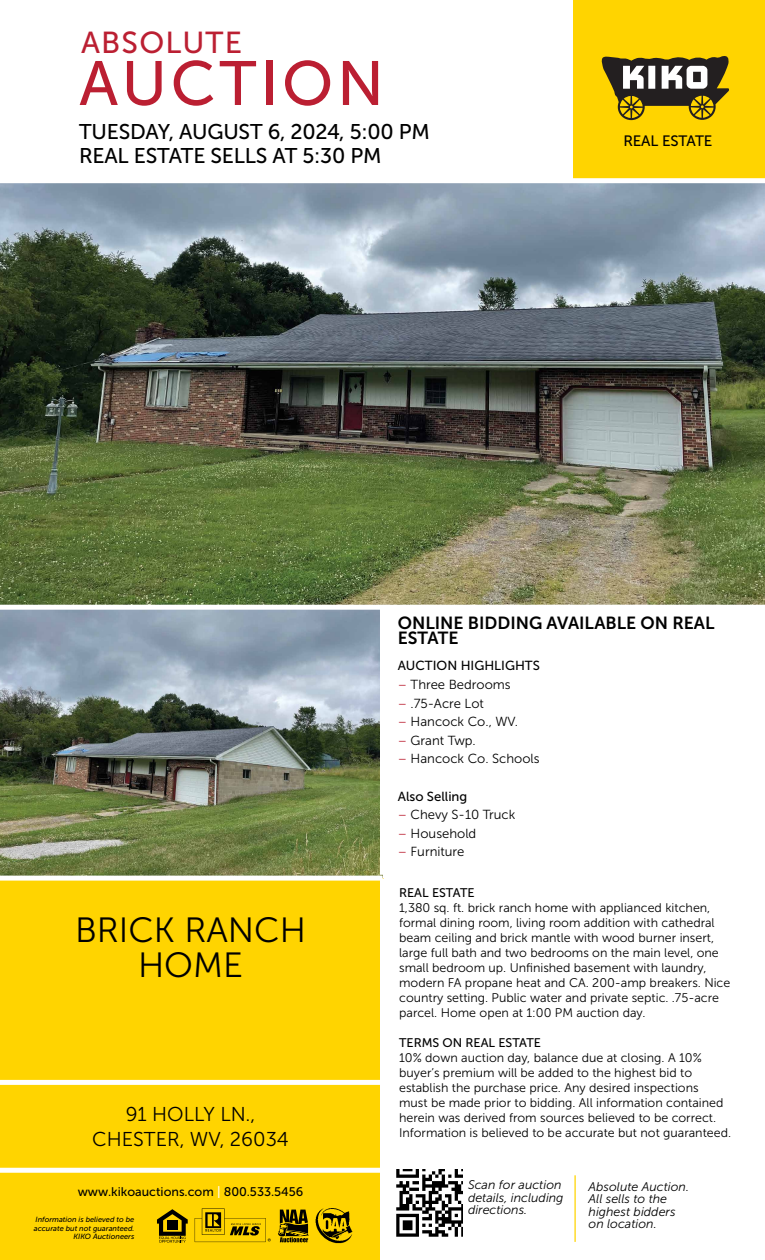
<style>
.page{position:relative;width:765px;height:1260px;background:#fff}
.page>*{position:absolute;margin:0;border:0;box-sizing:border-box;transform-origin:0 0}
.t1{font:62.38px "Museo Sans 500";letter-spacing:.06em;color:#bb1f32}
.t2{font:35px/35px "Museo Sans 300";color:#000;text-align:center}
.t3{font:30.25px "Museo Sans 500";letter-spacing:.04em;color:#bb1f32}
.t4{font:21.25px/23.8px "Museo Sans 500";letter-spacing:-.01em;color:#000}
.t5{font:20px/25px "Museo Sans 300";color:#000;text-align:center}
.t6{font:17.5px/15px "Museo Sans 700";color:#000}
.t7{font:15px "Museo Sans 500";letter-spacing:-.01em;color:#000}
.t8{font:13.12px "Museo Sans 300";color:#000}
.t9{font:13.12px "Museo Sans 500";color:#000}
.t10{font:12.5px/15px "Museo Sans 300";color:#000}
.t11{font:italic 12.5px/12.5px "Museo Sans 300";color:#000}
.t12{font:12.5px "Museo Sans 500";color:#000}
.t13{font:italic 7.5px/8.8px "Museo Sans 500";color:#000;text-align:right}
.s1{color:#fff}
.s2{color:#bb1f32}
</style>
<div class="page">
<img style="left:0;top:610px;width:382px;height:266px">
<img style="left:0;top:183px;width:765px;height:422px">
<div style="left:380px;top:608px;width:5px;height:267px;background:#fff"></div>
<div style="left:574px;top:0;width:191px;height:180px;background:#ffd400"></div>
<svg style="left:601px;top:56px;width:128px;height:64px"></svg>
<div style="left:0;top:178px;width:765px;height:5px;background:#fff"></div>
<div style="left:0;top:878px;width:384px;height:382px;background:#ffd400"></div>
<img style="left:396px;top:1170px;width:67px;height:67px">
<hr style="left:574px;top:1175px;width:2px;height:67px;background:#ffd400">
<div style="left:0;top:1168px;width:389px;height:5px;background:#fff"></div>
<div style="left:0;top:1080px;width:389px;height:5px;background:#fff"></div>
<svg style="left:278px;top:1210px;width:31px;height:32px"></svg>
<svg style="left:195px;top:1208px;width:76px;height:34px"></svg>
<svg style="left:157px;top:1209px;width:31px;height:34px"></svg>
<img style="left:316px;top:1208px;width:36px;height:36px">
<div style="left:0;top:876px;width:382px;height:5px;background:#fff"></div>
<div style="left:380px;top:878px;width:5px;height:382px;background:#fff"></div>
<h3 class="t3" style="left:81px;top:26px;width:163px">ABSOLUTE</h3>
<h1 class="t1" style="left:79px;top:49px;width:306px">AUCTION</h1>
<h3 class="t4" style="left:79px;top:120px;width:352px">TUESDAY, AUGUST 6, 2024, 5:00 PM<br>REAL ESTATE SELLS AT 5:30 PM</h3>
<p class="t7" style="left:623px;top:133px;width:91px">REAL ESTATE</p>
<h2 class="t2" style="left:75px;top:912px;width:233px">BRICK RANCH<br>HOME</h2>
<h3 class="t5" style="left:92px;top:1102px;width:198px">91 HOLLY LN.,<br>CHESTER, WV, 26034</h3>
<p class="t12" style="left:78px;top:1185px;width:227px">www.kikoauctions.com <span class="s1">|</span> 800.533.5456</p>
<p class="t13" style="left:34px;top:1215px;width:102px">Information is believed to be accurate but not guaranteed.<br>KIKO Auctioneers</p>
<h3 class="t6" style="left:398px;top:615px;width:318px">ONLINE BIDDING AVAILABLE ON REAL<br>ESTATE</h3>
<p class="t9" style="left:398px;top:659px;width:144px">AUCTION HIGHLIGHTS</p>
<p class="t8" style="left:398px;top:677px;width:114px"><span class="s2">–</span> Three Bedrooms</p>
<p class="t8" style="left:398px;top:696px;width:88px"><span class="s2">–</span> .75-Acre Lot</p>
<p class="t8" style="left:398px;top:715px;width:122px"><span class="s2">–</span> Hancock Co., WV.</p>
<p class="t8" style="left:398px;top:733px;width:80px"><span class="s2">–</span> Grant Twp.</p>
<p class="t8" style="left:398px;top:752px;width:143px"><span class="s2">–</span> Hancock Co. Schools</p>
<p class="t9" style="left:398px;top:789px;width:71px">Also Selling</p>
<p class="t8" style="left:398px;top:808px;width:119px"><span class="s2">–</span> Chevy S-10 Truck</p>
<p class="t8" style="left:398px;top:826px;width:80px"><span class="s2">–</span> Household</p>
<p class="t8" style="left:398px;top:845px;width:68px"><span class="s2">–</span> Furniture</p>
<p class="t12" style="left:399px;top:885px;width:77px">REAL ESTATE</p>
<p class="t10" style="left:399px;top:900px;width:333px">1,380 sq. ft. brick ranch home with applianced kitchen, formal dining room, living room addition with cathedral beam ceiling and brick mantle with wood burner insert, large full bath and two bedrooms on the main level, one small bedroom up. Unfinished basement with laundry, modern FA propane heat and CA. 200-amp breakers. Nice country setting. Public water and private septic. .75-acre parcel. Home open at 1:00 PM auction day.</p>
<p class="t12" style="left:399px;top:1035px;width:143px">TERMS ON REAL ESTATE</p>
<p class="t10" style="left:399px;top:1050px;width:334px">10% down auction day, balance due at closing. A 10% buyer’s premium will be added to the highest bid to establish the purchase price. Any desired inspections<br>must be made prior to bidding. All information contained herein was derived from sources believed to be correct.<br>Information is believed to be accurate but not guaranteed.</p>
<p class="t11" style="left:468px;top:1179px;width:97px">Scan for auction details, including directions.</p>
<p class="t11" style="left:589px;top:1180px;width:102px">Absolute Auction.<br>All sells to the highest bidders on location.</p>
</div>
